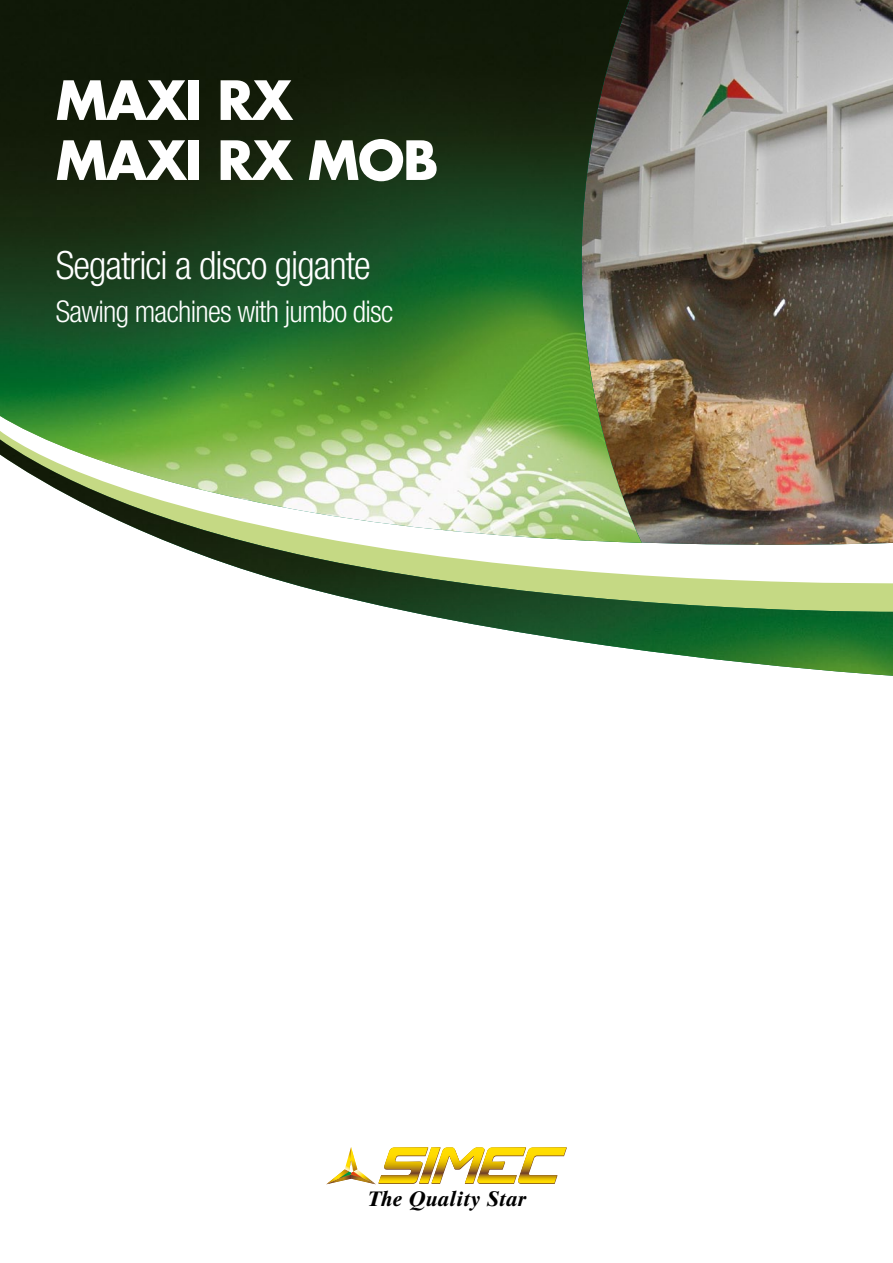
<style>
.page{position:relative;width:893px;height:1263px;background:#fff}
.page>*{position:absolute;margin:0;border:0;box-sizing:border-box;transform-origin:0 0}
.t1{font:700 52.65px/60px "Futura Std";letter-spacing:-.03em;color:#fff}
.t2{font:300 condensed 39px "Helvetica Neue LT Std";letter-spacing:-.025em;color:#fff}
.t3{font:300 condensed 30px "Helvetica Neue LT Std";letter-spacing:-.025em;color:#fff}
.t4{font:italic 700 21px "Times Ten LT Std";color:#000}
</style>
<div class="page">
<img style="left:642px;top:0;width:251px;height:420px">
<img style="left:0;top:0;width:642px;height:420px">
<svg style="left:0;top:420px;width:893px;height:19px;background:#85a051"></svg>
<img style="left:0;top:439px;width:893px;height:237px">
<svg style="left:326px;top:1147px;width:241px;height:38px"></svg>
<h1 class="t1" style="left:56px;top:70px;width:384px">MAXI RX<br>MAXI RX MOB</h1>
<h2 class="t2" style="left:56px;top:243px;width:316px">Segatrici a disco gigante</h2>
<p class="t3" style="left:56px;top:294px;width:339px">Sawing machines with jumbo disc</p>
<p class="t4" style="left:368px;top:1186px;width:159px">The Quality Star</p>
</div>
